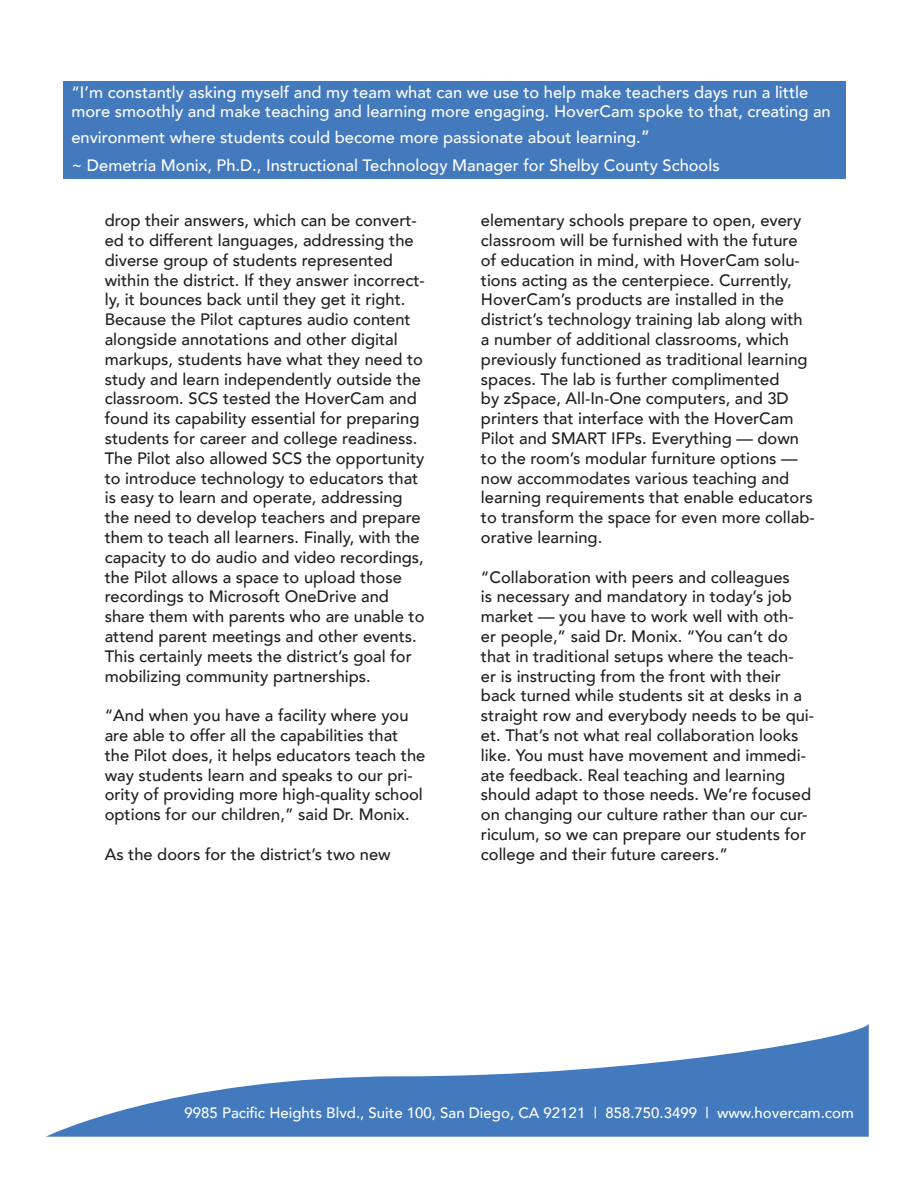
<style>
.page{position:relative;width:918px;height:1188px;background:#fff}
.page>*{position:absolute;margin:0;border:0;box-sizing:border-box;transform-origin:0 0}
.t1{font:500 16.5px/19.8px "Avenir";color:#231f20}
.t2{font:500 16.5px/19.8px "Avenir";color:#fff}
.case_study{font:500 15px "Avenir";color:#fff}
.s1{font-size:18px}
</style>
<div class="page">
<div style="left:64px;top:81px;width:782px;height:97px;background:#4379bd"></div>
<svg style="left:46px;top:1024px;width:823px;height:113px;fill:#4379bd"></svg>
<p class="t2" style="left:71px;top:81px;width:761px">“I’m constantly asking myself and my team what can we use to help make teachers days run a little more smoothly and make teaching and learning more engaging. HoverCam spoke to that, creating an</p>
<p class="t2" style="left:71px;top:126px;width:580px">environment where students could become more passionate about learning.<span class="s1">”</span></p>
<p class="t2" style="left:71px;top:155px;width:650px">~ Demetria Monix, Ph.D., Instructional Technology Manager for Shelby County Schools</p>
<p class="t1" style="left:105px;top:210px;width:321px">drop their answers, which can be convert&shy;ed to different languages, addressing the diverse group of students represented within the district. If they answer incorrect&shy;ly, it bounces back until they get it right.<br>Because the Pilot captures audio content alongside annotations and other digital markups, students have what they need to study and learn independently outside the classroom. SCS tested the HoverCam and found its capability essential for preparing students for career and college readiness.<br>The Pilot also allowed SCS the opportunity to introduce technology to educators that is easy to learn and operate, addressing the need to develop teachers and prepare them to teach all learners. Finally, with the capacity to do audio and video recordings, the Pilot allows a space to upload those recordings to Microsoft OneDrive and share them with parents who are unable to attend parent meetings and other events.<br>This certainly meets the district’s goal for mobilizing community partnerships.</p>
<p class="t1" style="left:105px;top:705px;width:322px">“And when you have a facility where you are able to offer all the capabilities that the Pilot does, it helps educators teach the way students learn and speaks to our pri&shy;ority of providing more high-quality school options for our children,” said Dr. Monix.</p>
<p class="t1" style="left:105px;top:843px;width:288px">As the doors for the district’s two new</p>
<p class="t1" style="left:481px;top:210px;width:335px">elementary schools prepare to open, every classroom will be furnished with the future of education in mind, with HoverCam solu&shy;tions acting as the centerpiece. Currently, HoverCam’s products are installed in the district’s technology training lab along with a number of additional classrooms, which previously functioned as traditional learning spaces. The lab is further complimented<br>by zSpace, All-In-One computers, and 3D printers that interface with the HoverCam Pilot and SMART IFPs. Everything — down to the room’s modular furniture options — now accommodates various teaching and learning requirements that enable educators to transform the space for even more collab&shy;orative learning.</p>
<p class="t1" style="left:481px;top:566px;width:335px">“Collaboration with peers and colleagues<br>is necessary and mandatory in today’s job market — you have to work well with oth-<br>er people,” said Dr. Monix. “You can’t do that in traditional setups where the teach-<br>er is instructing from the front with their back turned while students sit at desks in a straight row and everybody needs to be qui&shy;et. That’s not what real collaboration looks like. You must have movement and immedi&shy;ate feedback. Real teaching and learning</p>
<p class="t1" style="left:481px;top:784px;width:332px">should adapt to those needs. We’re focused on changing our culture rather than our cur&shy;riculum, so we can prepare our students for college and their future careers.”</p>
<p class="case_study" style="left:185px;top:1100px;width:671px">9985 Pacific Heights Blvd., Suite 100, San Diego, CA 92121 | 858.750.3499 | www.hovercam.com</p>
</div>
